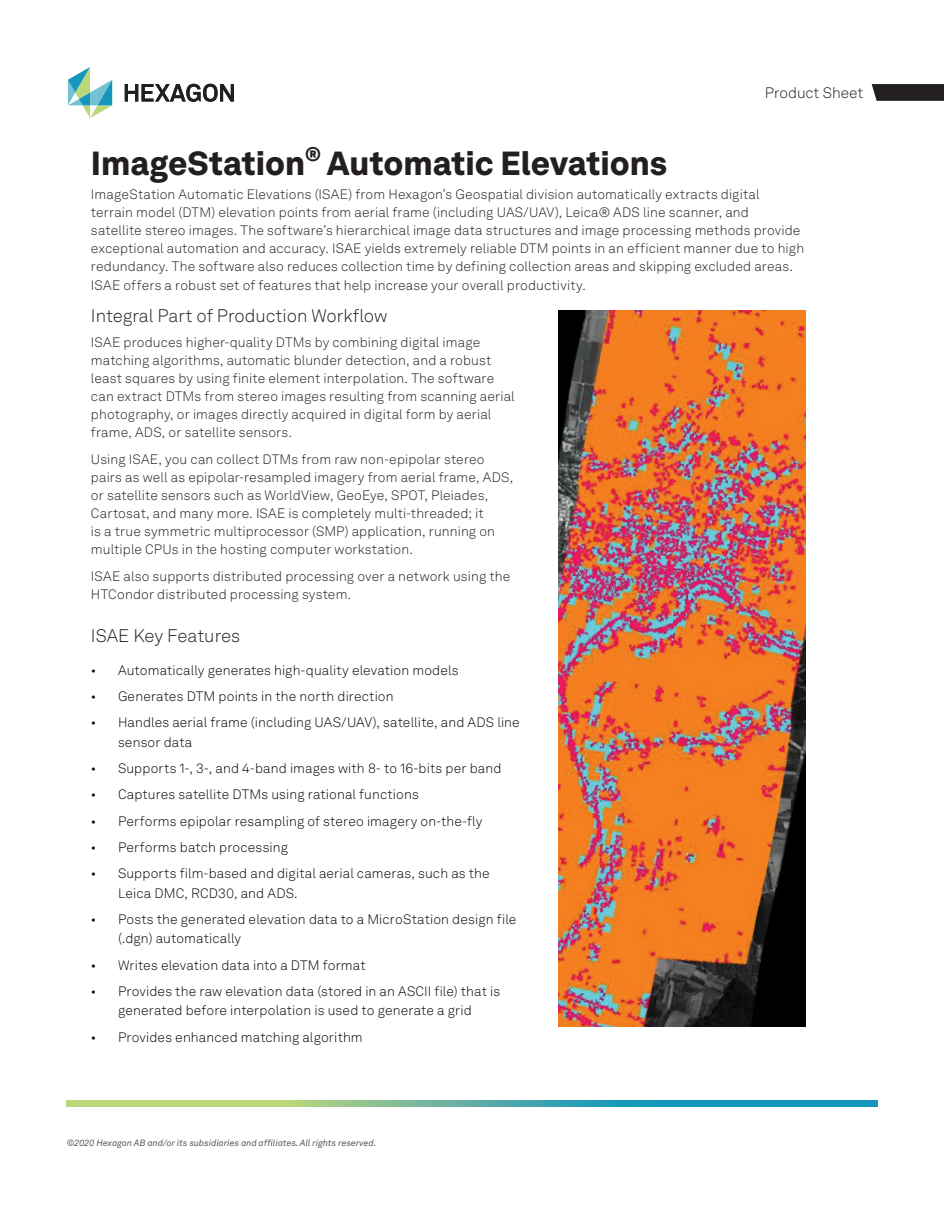
<style>
.page{position:relative;width:944px;height:1214px;background:#fff}
.page>*{position:absolute;margin:0;border:0;box-sizing:border-box;transform-origin:0 0}
.TITLE_BOLD{font:900 33px "Hexagon Akkurat";color:#231f20}
.HEADER_1{font:300 18px "Hexagon Akkurat";color:#231f20}
.Collateral_Type{font:300 15px "Hexagon Akkurat";color:#231f20}
.BODY_COPY{font:300 13.5px/18px "Hexagon Akkurat";letter-spacing:.01em;color:#231f20}
.t1{font:300 13.5px/19.5px "Hexagon Akkurat";letter-spacing:.01em;color:#040503}
.OBC_Copyright{font:italic 9px "Hexagon Akkurat";color:#57585a}
</style>
<div class="page">
<svg style="left:67px;top:1100px;width:810px;height:6px;background:#63b49c"></svg>
<svg style="left:125px;top:84px;width:109px;height:18px"></svg>
<svg style="left:68px;top:67px;width:44px;height:51px"></svg>
<svg style="left:871px;top:84px;width:73px;height:17px"></svg>
<img style="left:558px;top:311px;width:247px;height:715px">
<p class="Collateral_Type" style="left:764px;top:82px;width:100px">Product Sheet</p>
<p class="TITLE_BOLD" style="left:91px;top:137px;width:577px">ImageStation<sup>®</sup> Automatic Elevations</p>
<p class="BODY_COPY" style="left:91px;top:185px;width:714px">ImageStation Automatic Elevations (ISAE) from Hexagon’s Geospatial division automatically extracts digital terrain model (DTM) elevation points from aerial frame (including UAS/UAV), Leica® ADS line scanner, and<br>satellite stereo images. The software’s hierarchical image data structures and image processing methods provide exceptional automation and accuracy. ISAE yields extremely reliable DTM points in an efficient manner due to high redundancy. The software also reduces collection time by defining collection areas and skipping excluded areas.<br>ISAE offers a robust set of features that help increase your overall productivity.</p>
<p class="HEADER_1" style="left:91px;top:303px;width:298px">Integral Part of Production Workflow</p>
<p class="BODY_COPY" style="left:91px;top:333px;width:425px">ISAE produces higher-quality DTMs by combining digital image matching algorithms, automatic blunder detection, and a robust least squares by using finite element interpolation. The software can extract DTMs from stereo images resulting from scanning aerial photography, or images directly acquired in digital form by aerial frame, ADS, or satellite sensors.</p>
<p class="BODY_COPY" style="left:91px;top:450px;width:423px">Using ISAE, you can collect DTMs from raw non-epipolar stereo pairs as well as epipolar-resampled imagery from aerial frame, ADS, or satellite sensors such as WorldView, GeoEye, SPOT, Pleiades, Cartosat, and many more. ISAE is completely multi-threaded; it<br>is a true symmetric multiprocessor (SMP) application, running on multiple CPUs in the hosting computer workstation.</p>
<p class="BODY_COPY" style="left:91px;top:566px;width:421px">ISAE also supports distributed processing over a network using the<br>HTCondor distributed processing system.</p>
<p class="HEADER_1" style="left:91px;top:623px;width:151px">ISAE Key Features</p>
<p class="t1" style="left:91px;top:660px;width:369px">• Automatically generates high-quality elevation models</p>
<p class="t1" style="left:91px;top:686px;width:304px">• Generates DTM points in the north direction</p>
<p class="t1" style="left:118px;top:712px;width:403px;text-indent:-27px">• Handles aerial frame (including UAS/UAV), satellite, and ADS line sensor data</p>
<p class="t1" style="left:91px;top:758px;width:412px">• Supports 1-, 3-, and 4-band images with 8- to 16-bits per band</p>
<p class="t1" style="left:91px;top:784px;width:329px">• Captures satellite DTMs using rational functions</p>
<p class="t1" style="left:91px;top:810px;width:393px">• Performs epipolar resampling of stereo imagery on-the-fly</p>
<p class="t1" style="left:91px;top:837px;width:198px">• Performs batch processing</p>
<p class="t1" style="left:118px;top:863px;width:373px;text-indent:-27px">• Supports film-based and digital aerial cameras, such as the<br>Leica DMC, RCD30, and ADS.</p>
<p class="t1" style="left:118px;top:909px;width:400px;text-indent:-27px">• Posts the generated elevation data to a MicroStation design file (.dgn) automatically</p>
<p class="t1" style="left:91px;top:954px;width:276px">• Writes elevation data into a DTM format</p>
<p class="t1" style="left:91px;top:981px;width:410px;text-align:center">• Provides the raw elevation data (stored in an ASCII file) that is generated before interpolation is used to generate a grid</p>
<p class="t1" style="left:91px;top:1026px;width:273px">• Provides enhanced matching algorithm</p>
<p class="OBC_Copyright" style="left:67px;top:1136px;width:311px">©2020 Hexagon AB and/or its subsidiaries and affiliates. All rights reserved.</p>
</div>
